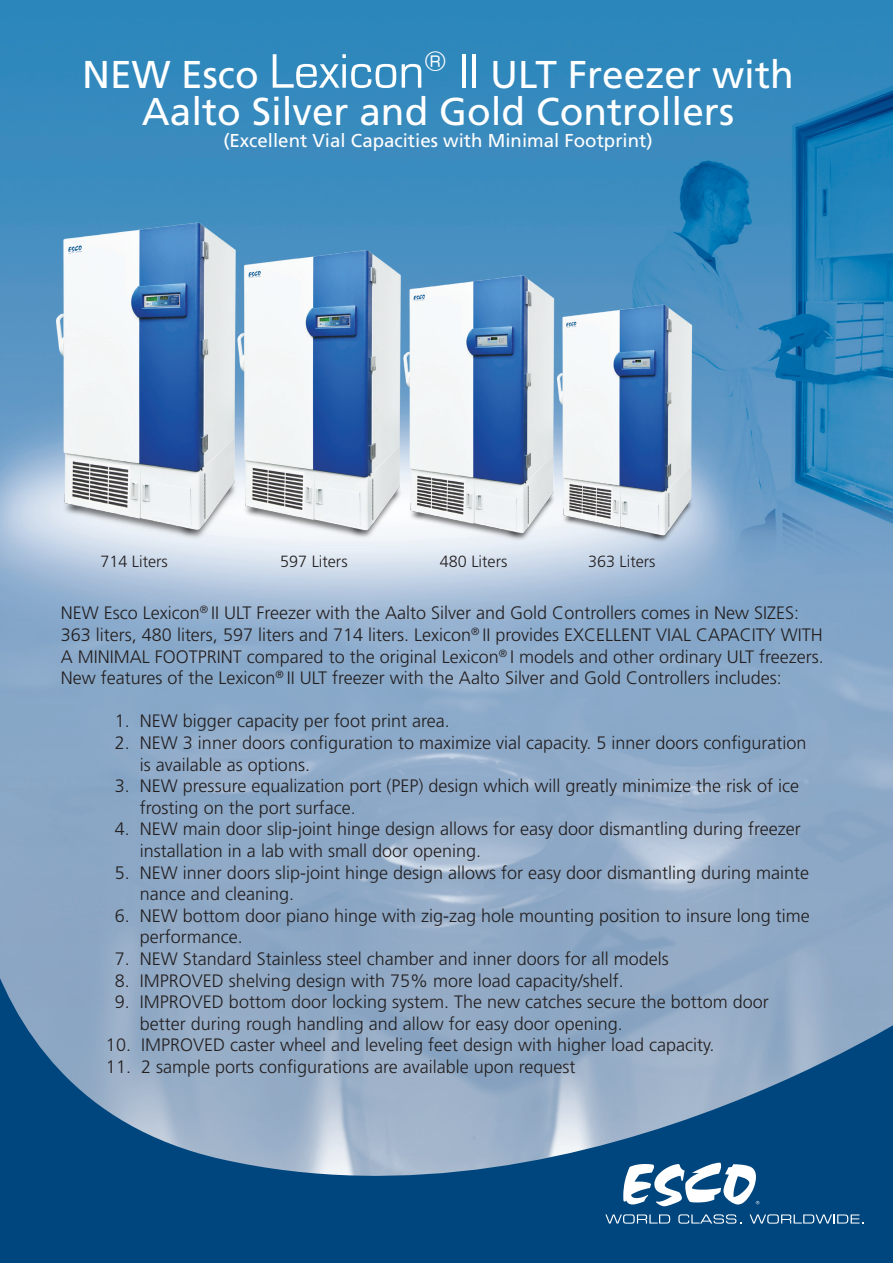
<style>
.page{position:relative;width:893px;height:1263px;background:#fff}
.page>*{position:absolute;margin:0;border:0;box-sizing:border-box;transform-origin:0 0}
.t1{font:38.7px "Frutiger LT Std";color:#fff}
.t2{font:18.6px "Frutiger LT Std";color:#fff}
.t3{font:300 18px/21.6px "Frutiger LT Std";color:#231f20}
.t4{font:300 16.2px "Frutiger LT Std";color:#231f20}
.s1{font-family:"Eurostile";font-size:50.25px}
</style>
<div class="page">
<img style="left:0;top:0;width:893px;height:764px">
<img style="left:31px;top:198px;width:238px;height:357px">
<img style="left:224px;top:242px;width:207px;height:311px">
<img style="left:391px;top:268px;width:191px;height:286px">
<img style="left:546px;top:298px;width:170px;height:256px">
<svg style="left:0;top:764px;width:893px;height:499px;fill:#8da8c5"></svg>
<svg style="left:605px;top:1214px;width:65px;height:9px"></svg>
<svg style="left:678px;top:1214px;width:63px;height:9px"></svg>
<svg style="left:750px;top:1214px;width:114px;height:9px"></svg>
<svg style="left:623px;top:1163px;width:136px;height:43px"></svg>
<p class="t1" style="left:82px;top:52px;width:713px">NEW Esco <span class="s1">Lexicon</span><sup>®</sup> <span class="s1">II</span> ULT Freezer with</p>
<p class="t1" style="left:142px;top:89px;width:594px">Aalto Silver and Gold Controllers</p>
<p class="t2" style="left:223px;top:130px;width:431px">(Excellent Vial Capacities with Minimal Footprint)</p>
<p class="t4" style="left:100px;top:552px;width:69px">714 Liters</p>
<p class="t4" style="left:280px;top:552px;width:69px">597 Liters</p>
<p class="t4" style="left:440px;top:552px;width:69px">480 Liters</p>
<p class="t4" style="left:588px;top:552px;width:69px">363 Liters</p>
<p class="t3" style="left:61px;top:603px;width:740px">NEW Esco Lexicon<sup>®</sup> II ULT Freezer with the Aalto Silver and Gold Controllers comes in New SIZES:</p>
<p class="t3" style="left:61px;top:624px;width:764px">363 liters, 480 liters, 597 liters and 714 liters. Lexicon<sup>®</sup> II provides EXCELLENT VIAL CAPACITY WITH<br>A MINIMAL FOOTPRINT compared to the original Lexicon<sup>®</sup> I models and other ordinary ULT freezers.</p>
<p class="t3" style="left:61px;top:667px;width:722px">New features of the Lexicon<sup>®</sup> II ULT freezer with the Aalto Silver and Gold Controllers includes:</p>
<p class="t3" style="left:115px;top:711px;width:336px">1. NEW bigger capacity per foot print area.</p>
<p class="t3" style="left:140px;top:732px;width:668px;text-indent:-25px">2. NEW 3 inner doors configuration to maximize vial capacity. 5 inner doors configuration is available as options.</p>
<p class="t3" style="left:140px;top:775px;width:661px;text-indent:-25px">3. NEW pressure equalization port (PEP) design which will greatly minimize the risk of ice frosting on the port surface.</p>
<p class="t3" style="left:140px;top:819px;width:662px;text-indent:-25px">4. NEW main door slip-joint hinge design allows for easy door dismantling during freezer installation in a lab with small door opening.</p>
<p class="t3" style="left:140px;top:862px;width:671px;text-indent:-25px">5. NEW inner doors slip-joint hinge design allows for easy door dismantling during mainte nance and cleaning.</p>
<p class="t3" style="left:115px;top:905px;width:696px">6. NEW bottom door piano hinge with zig-zag hole mounting position to insure long time</p>
<p class="t3" style="left:140px;top:927px;width:104px">performance.</p>
<p class="t3" style="left:115px;top:948px;width:555px">7. NEW Standard Stainless steel chamber and inner doors for all models</p>
<p class="t3" style="left:115px;top:970px;width:510px">8. IMPROVED shelving design with 75% more load capacity/shelf.</p>
<p class="t3" style="left:140px;top:991px;width:630px;text-indent:-25px">9. IMPROVED bottom door locking system. The new catches secure the bottom door better during rough handling and allow for easy door opening.</p>
<p class="t3" style="left:106px;top:1035px;width:610px">10. IMPROVED caster wheel and leveling feet design with higher load capacity.</p>
<p class="t3" style="left:106px;top:1056px;width:471px">11. 2 sample ports configurations are available upon request</p>
</div>
